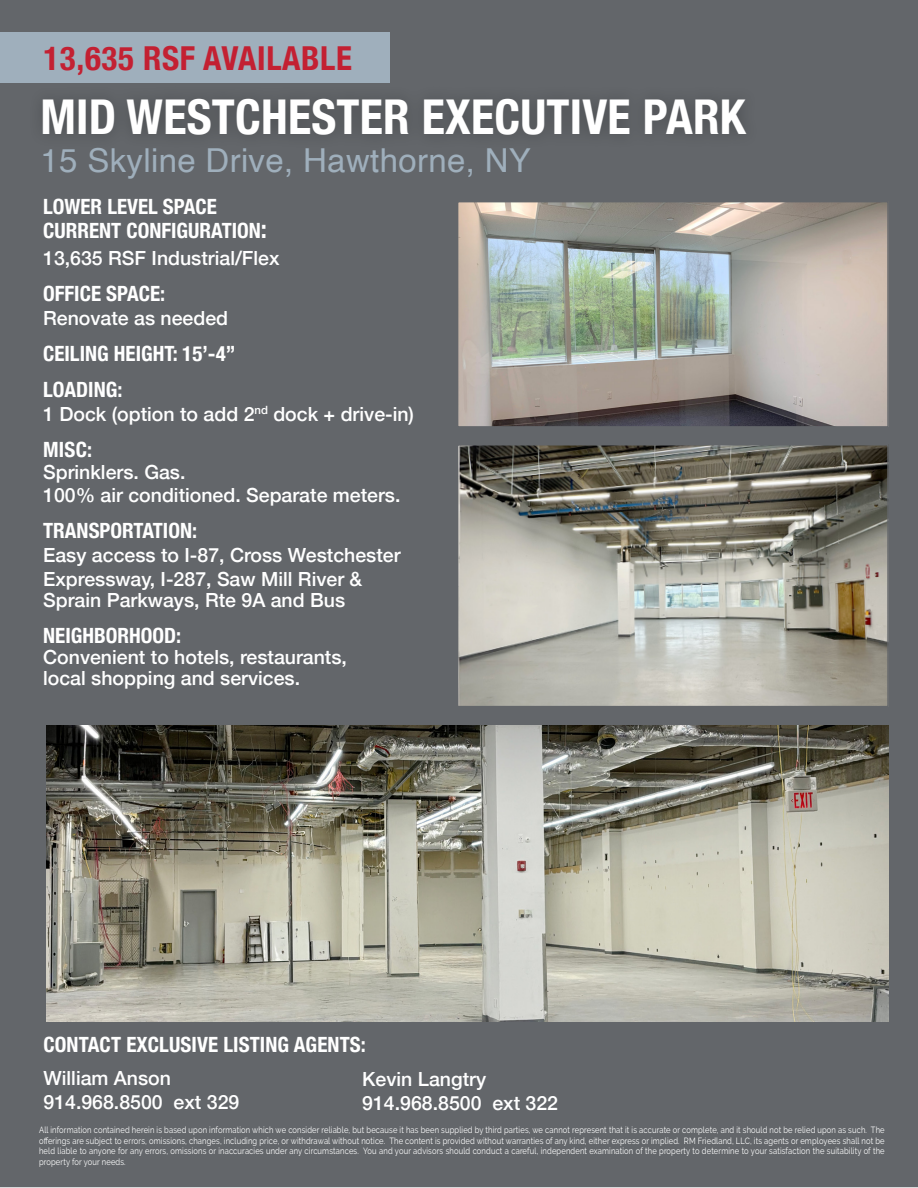
<style>
.page{position:relative;width:918px;height:1188px;background:#fff}
.page>*{position:absolute;margin:0;border:0;box-sizing:border-box;transform-origin:0 0}
.t1{font:700 condensed 48px "Helvetica Neue";letter-spacing:.005em;color:#fff}
.t2{font:33px "Helvetica";letter-spacing:.01em;color:#9fafbc}
.t3{font:700 condensed 33px "Helvetica Neue";letter-spacing:.02em;color:#c32032}
.t4{font:700 condensed 21px "Helvetica Neue";color:#fff}
.t5{font:500 19.5px "Helvetica Neue";color:#fff}
.t6{font:9px/10.5px "Raleway";letter-spacing:.02em;color:#fff;text-align:justify;scale:.84 1}
.s1{font-size:25.5px}
</style>
<div class="page">
<div style="left:0;top:0;width:918px;height:1187px;background:#63666a"></div>
<img style="left:460px;top:447px;width:426px;height:257px">
<div style="left:457px;top:444px;width:432px;height:263px;border:2px solid #63666a"></div>
<img style="left:460px;top:204px;width:426px;height:221px">
<div style="left:457px;top:201px;width:432px;height:227px;border:2px solid #63666a"></div>
<div style="left:0;top:32px;width:390px;height:51px;background:#9fafbc"></div>
<div style="left:28px;top:85px;width:732px;height:64px;background:#5c5f62"></div>
<img style="left:46px;top:726px;width:842px;height:295px">
<p class="t3" style="left:43px;top:31px;width:310px">13,635 RSF AVAILABLE</p>
<p class="t1" style="left:40px;top:77px;width:707px">MID WESTCHESTER EXECUTIVE PARK</p>
<p class="t2" style="left:40px;top:135px;width:492px">15 Skyline Drive, Hawthorne, NY</p>
<p class="t4" style="left:43px;top:189px;width:175px">LOWER LEVEL SPACE</p>
<p class="t4" style="left:43px;top:213px;width:225px">CURRENT CONFIGURATION<span class="s1">:</span></p>
<p class="t5" style="left:43px;top:242px;width:238px">13,635 RSF Industrial/Flex</p>
<p class="t4" style="left:43px;top:276px;width:124px">OFFICE SPACE:</p>
<p class="t5" style="left:43px;top:302px;width:186px">Renovate as needed</p>
<p class="t4" style="left:43px;top:336px;width:194px">CEILING HEIGHT: 15’-4”</p>
<p class="t4" style="left:43px;top:372px;width:81px">LOADING:</p>
<p class="t5" style="left:43px;top:398px;width:372px">1 Dock (option to add 2<sup>nd</sup> dock + drive-in)</p>
<p class="t4" style="left:43px;top:432px;width:51px">MISC:</p>
<p class="t5" style="left:43px;top:456px;width:144px">Sprinklers. Gas.</p>
<p class="t5" style="left:43px;top:479px;width:359px">100% air conditioned. Separate meters.</p>
<p class="t4" style="left:43px;top:513px;width:155px">TRANSPORTATION:</p>
<p class="t5" style="left:43px;top:539px;width:359px">Easy access to I-87, Cross Westchester</p>
<p class="t5" style="left:43px;top:563px;width:321px">Expressway, I-287, Saw Mill River &amp;</p>
<p class="t5" style="left:43px;top:584px;width:304px">Sprain Parkways, Rte 9A and Bus</p>
<p class="t4" style="left:43px;top:618px;width:140px">NEIGHBORHOOD:</p>
<p class="t5" style="left:43px;top:641px;width:305px">Convenient to hotels, restaurants,</p>
<p class="t5" style="left:43px;top:662px;width:258px">local shopping and services.</p>
<p class="t4" style="left:43px;top:1027px;width:324px">CONTACT EXCLUSIVE LISTING AGENTS:</p>
<p class="t5" style="left:43px;top:1063px;width:129px">William Anson</p>
<p class="t5" style="left:43px;top:1087px;width:197px">914.968.8500 ext 329</p>
<p class="t5" style="left:362px;top:1063px;width:125px">Kevin Langtry</p>
<p class="t5" style="left:362px;top:1087px;width:197px">914.968.8500 ext 322</p>
<p class="t6" style="left:39px;top:1125px;width:1008px">All information contained herein is based upon information which we consider reliable, but because it has been supplied by third parties, we cannot represent that it is accurate or complete, and it should not be relied upon as such. The offerings are subject to errors, omissions, changes, including price, or withdrawal without notice. The content is provided without warranties of any kind, either express or implied. RM Friedland, LLC, its agents or employees shall not be held liable to anyone for any errors, omissions or inaccuracies under any circumstances. You and your advisors should conduct a careful, independent examination of the property to determine to your satisfaction the suitability of the property for your needs.</p>
</div>
